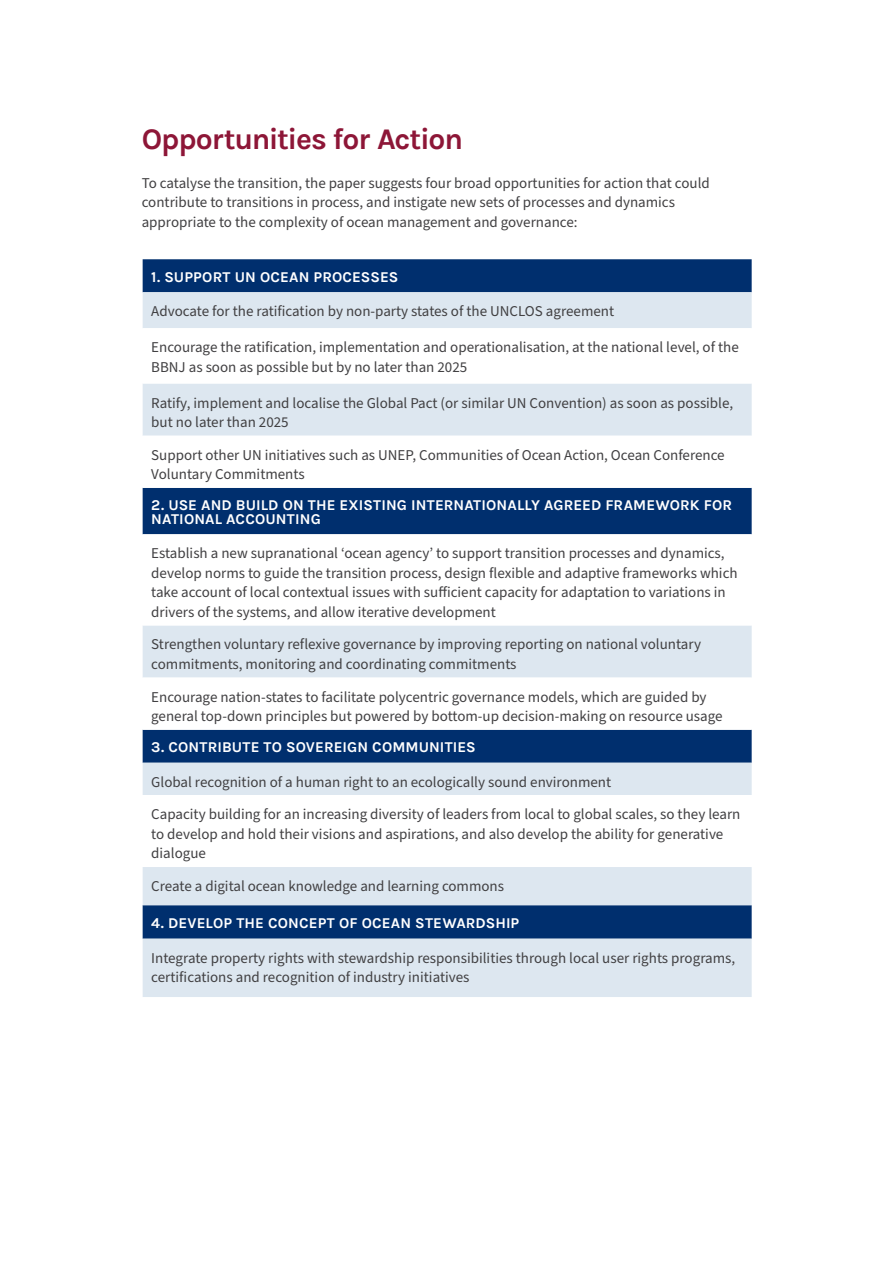
<style>
.page{position:relative;width:893px;height:1263px;background:#fff}
.page>*{position:absolute;margin:0;border:0;box-sizing:border-box;transform-origin:0 0}
.t1{font:700 30px "Karla";letter-spacing:-.04em;color:#8d1637}
.t2{font:15px/19.5px "Source Sans Pro";color:#414042}
.t3{font:700 15px/13.5px "Karla";letter-spacing:.01em;color:#fff}
</style>
<div class="page">
<div style="left:143px;top:259px;width:609px;height:33px;background:#002f6e"></div>
<svg style="left:143px;top:292px;width:609px;height:705px;background:#9eb2cb"></svg>
<svg style="left:143px;top:328px;width:609px;height:402px"></svg>
<div style="left:143px;top:795px;width:609px;height:72px;background:#fff"></div>
<h1 class="t1" style="left:142px;top:122px;width:323px">Opportunities for Action</h1>
<p class="t2" style="left:142px;top:173px;width:570px">To catalyse the transition, the paper suggests four broad opportunities for action that could contribute to transitions in process, and instigate new sets of processes and dynamics appropriate to the complexity of ocean management and governance:</p>
<p class="t3" style="left:151px;top:270px;width:248px">1. SUPPORT UN OCEAN PROCESSES</p>
<p class="t2" style="left:151px;top:302px;width:464px">Advocate for the ratification by non-party states of the UNCLOS agreement</p>
<p class="t2" style="left:151px;top:338px;width:589px">Encourage the ratification, implementation and operationalisation, at the national level, of the<br>BBNJ as soon as possible but by no later than 2025</p>
<p class="t2" style="left:151px;top:393px;width:583px">Ratify, implement and localise the Global Pact (or similar UN Convention) as soon as possible, but no later than 2025</p>
<p class="t2" style="left:151px;top:445px;width:575px">Support other UN initiatives such as UNEP, Communities of Ocean Action, Ocean Conference<br>Voluntary Commitments</p>
<p class="t3" style="left:151px;top:498px;width:582px">2. USE AND BUILD ON THE EXISTING INTERNATIONALLY AGREED FRAMEWORK FOR<br>NATIONAL ACCOUNTING</p>
<p class="t2" style="left:151px;top:544px;width:588px">Establish a new supranational ‘ocean agency’ to support transition processes and dynamics, develop norms to guide the transition process, design flexible and adaptive frameworks which take account of local contextual issues with sufficient capacity for adaptation to variations in drivers of the systems, and allow iterative development</p>
<p class="t2" style="left:151px;top:635px;width:551px">Strengthen voluntary reflexive governance by improving reporting on national voluntary commitments, monitoring and coordinating commitments</p>
<p class="t2" style="left:151px;top:687px;width:573px">Encourage nation-states to facilitate polycentric governance models, which are guided by general top-down principles but powered by bottom-up decision-making on resource usage</p>
<p class="t3" style="left:151px;top:740px;width:326px">3. CONTRIBUTE TO SOVEREIGN COMMUNITIES</p>
<p class="t2" style="left:151px;top:766px;width:591px;line-height:32.7px">Global recognition of a human right to an ecologically sound environment<br>Capacity building for an increasing diversity of leaders from local to global scales, so they learn</p>
<p class="t2" style="left:151px;top:825px;width:574px">to develop and hold their visions and aspirations, and also develop the ability for generative dialogue</p>
<p class="t2" style="left:151px;top:877px;width:354px">Create a digital ocean knowledge and learning commons</p>
<p class="t3" style="left:151px;top:916px;width:370px">4. DEVELOP THE CONCEPT OF OCEAN STEWARDSHIP</p>
<p class="t2" style="left:151px;top:948px;width:585px">Integrate property rights with stewardship responsibilities through local user rights programs, certifications and recognition of industry initiatives</p>
</div>
